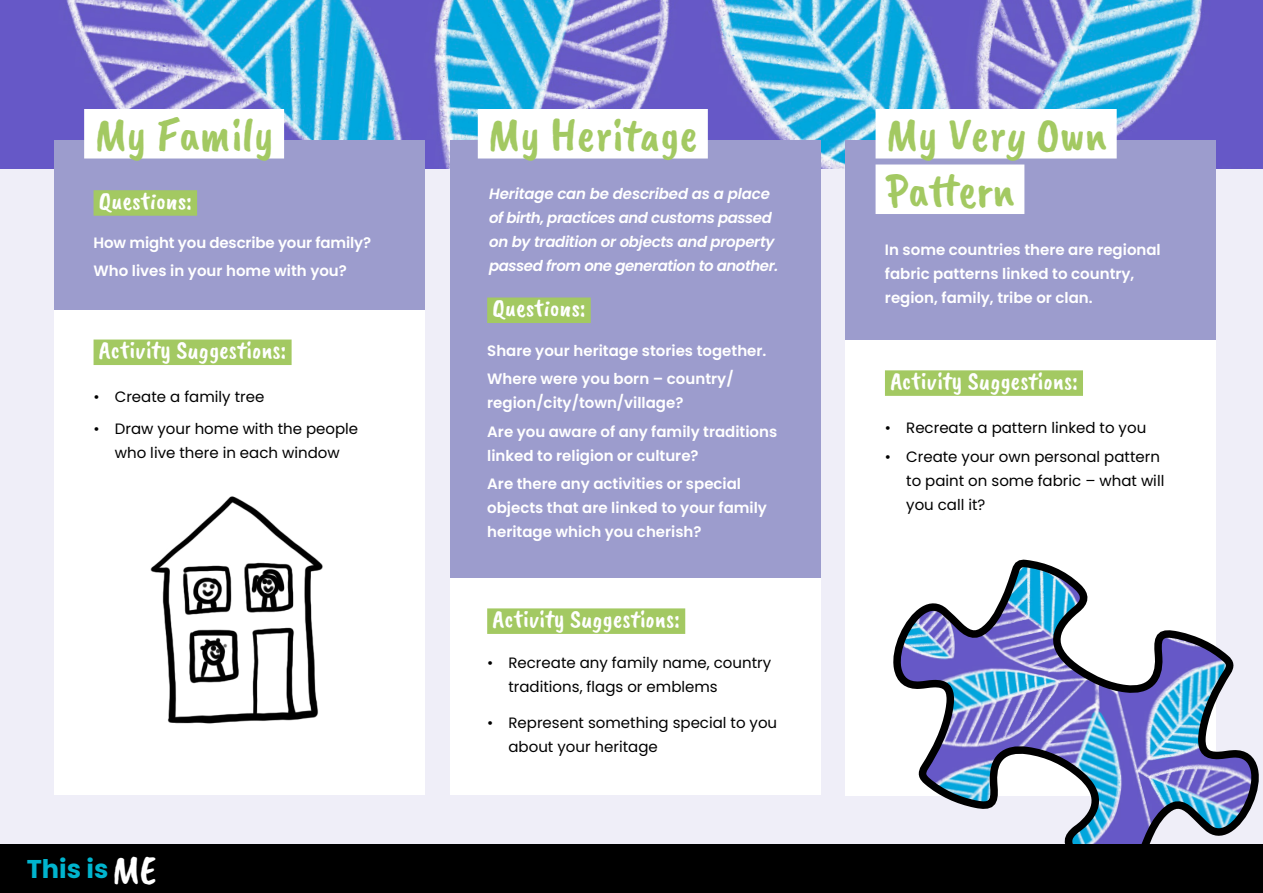
<style>
.page{position:relative;width:1263px;height:893px;background:#efeef8}
.page>*{position:absolute;margin:0;border:0;box-sizing:border-box;transform-origin:0 0}
.t1{font:48px/55.5px "Caveat Brush";color:#a3c962}
.t2{font:700 25.65px "Poppins";color:#00b4ce}
.t3{font:25.5px "Caveat Brush";color:#fff}
.t4{font:600 15px/28.2px "Poppins";color:#fff}
.t5{font:15px/24px "Poppins";color:#000}
.t6{font:italic 600 15px/24px "Poppins";letter-spacing:-.03em;color:#fff}
.s1{font-family:"Caveat Brush";font-weight:400;font-size:41.25px;color:#fff}
</style>
<div class="page">
<img style="left:0;top:0;width:1263px;height:168px">
<div style="left:54px;top:140px;width:371px;height:227px;background:#9c9ccd"></div>
<div style="left:54px;top:310px;width:371px;height:485px;background:#fff"></div>
<div style="left:450px;top:140px;width:370px;height:655px;background:#9c9ccd"></div>
<div style="left:845px;top:140px;width:371px;height:655px;background:#9c9ccd"></div>
<div style="left:845px;top:340px;width:371px;height:456px;background:#fff"></div>
<svg style="left:894px;top:0;width:365px;height:844px"></svg>
<div style="left:450px;top:578px;width:370px;height:217px;background:#fff"></div>
<div style="left:94px;top:190px;width:103px;height:26px;background:#a3c962"></div>
<div style="left:487px;top:297px;width:104px;height:26px;background:#a3c962"></div>
<div style="left:94px;top:340px;width:198px;height:25px;background:#a3c962"></div>
<div style="left:885px;top:370px;width:198px;height:26px;background:#a3c962"></div>
<div style="left:487px;top:608px;width:198px;height:26px;background:#a3c962"></div>
<div style="left:84px;top:109px;width:200px;height:50px;background:#fff"></div>
<div style="left:875px;top:109px;width:242px;height:50px;background:#fff"></div>
<div style="left:875px;top:165px;width:149px;height:49px;background:#fff"></div>
<div style="left:478px;top:109px;width:230px;height:50px;background:#fff"></div>
<div style="left:0;top:844px;width:1263px;height:49px;background:#000"></div>
<img style="left:150px;top:496px;width:173px;height:228px">
<h1 class="t1" style="left:94px;top:108px;width:181px">My Family</h1>
<h1 class="t1" style="left:886px;top:108px;width:222px">My Very Own<br>Pattern</h1>
<h1 class="t1" style="left:488px;top:108px;width:211px">My Heritage</h1>
<p class="t6" style="left:489px;top:182px;width:291px">Heritage can be described as a place of birth, practices and customs passed on by tradition or objects and property passed from one generation to another.</p>
<h3 class="t3" style="left:99px;top:186px;width:94px">Questions:</h3>
<p class="t4" style="left:94px;top:229px;width:279px">How might you describe your family?<br>Who lives in your home with you?</p>
<p class="t4" style="left:885px;top:238px;width:277px;line-height:24px">In some countries there are regional fabric patterns linked to country, region, family, tribe or clan.</p>
<h3 class="t3" style="left:493px;top:293px;width:94px">Questions:</h3>
<h3 class="t3" style="left:99px;top:335px;width:189px">Activity Suggestions:</h3>
<p class="t5" style="left:94px;top:385px;width:172px">• Create a family tree</p>
<p class="t5" style="left:94px;top:417px;width:266px;text-align:center">• Draw your home with the people who live there in each window</p>
<h2 class="t2" style="left:27px;top:854px;width:131px">This is<span class="s1">ME</span></h2>
<p class="t4" style="left:487px;top:337px;width:281px">Share your heritage stories together.<br>Where were you born – country/</p>
<p class="t4" style="left:487px;top:389px;width:292px">region/city/town/village?<br>Are you aware of any family traditions</p>
<p class="t4" style="left:487px;top:441px;width:255px">linked to religion or culture?<br>Are there any activities or special</p>
<p class="t4" style="left:487px;top:496px;width:281px;line-height:24px">objects that are linked to your family heritage which you cherish?</p>
<h3 class="t3" style="left:493px;top:604px;width:189px">Activity Suggestions:</h3>
<p class="t5" style="left:508px;top:651px;width:264px;text-indent:-21px">• Recreate any family name, country traditions, flags or emblems</p>
<p class="t5" style="left:508px;top:710px;width:270px;text-indent:-21px">• Represent something special to you about your heritage</p>
<h3 class="t3" style="left:890px;top:366px;width:189px">Activity Suggestions:</h3>
<p class="t5" style="left:885px;top:415px;width:263px">• Recreate a pattern linked to you</p>
<p class="t5" style="left:906px;top:444px;width:260px;text-indent:-21px">• Create your own personal pattern to paint on some fabric – what will you call it?</p>
</div>
